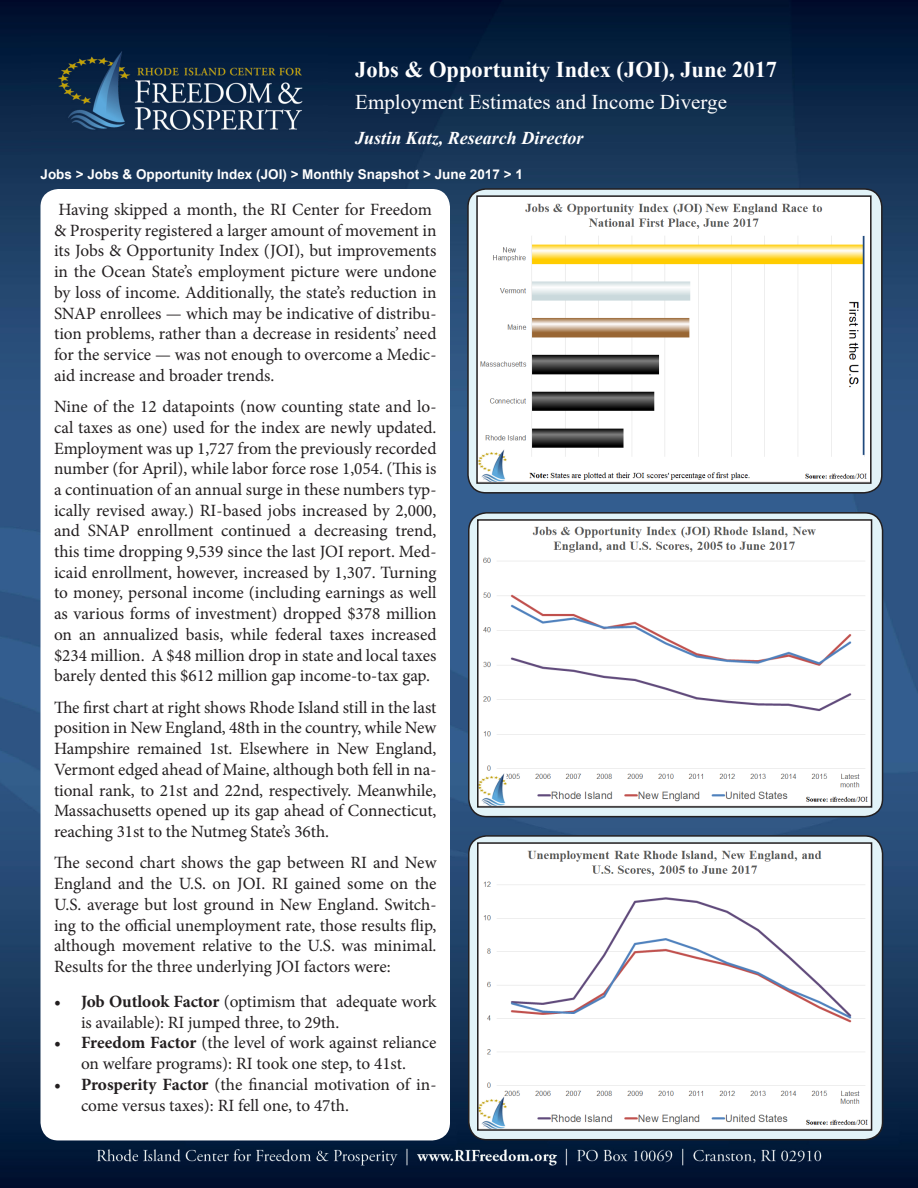
<style>
.page{position:relative;width:918px;height:1188px;background:#fff}
.page>*{position:absolute;margin:0;border:0;box-sizing:border-box;transform-origin:0 0}
.t1{font:700 22.5px "Times New Roman";color:#fff}
.t2{font:21px "Times New Roman";color:#fff}
.t3{font:italic 700 18px "Times New Roman";color:#fff}
.t4{font:17.25px/20.7px "Minion Pro";letter-spacing:-.005em;color:#231f20}
.t5{font:700 13.5px "Arial";color:#fff}
.s1{font-weight:700}
</style>
<div class="page">
<img style="left:0;top:0;width:918px;height:1086px">
<img style="left:0;top:1086px;width:918px;height:102px">
<div style="left:40px;top:189px;width:410px;height:951px;background:#fff;border-radius:18px"></div>
<div style="left:468px;top:189px;width:414px;height:304px;background:#e2f3f8;border-radius:18px"></div>
<div style="left:467px;top:188px;width:416px;height:306px;border:2px solid #231f20;border-radius:18px"></div>
<img style="left:479px;top:198px;width:390px;height:283px">
<div style="left:476px;top:195px;width:396px;height:289px;border:2px solid #231f20"></div>
<img style="left:32px;top:33px;width:295px;height:126px">
<div style="left:469px;top:513px;width:414px;height:304px;background:#e2f3f8;border-radius:18px"></div>
<div style="left:468px;top:512px;width:415px;height:305px;border:2px solid #231f20;border-radius:18px"></div>
<img style="left:480px;top:522px;width:389px;height:283px">
<div style="left:477px;top:519px;width:395px;height:289px;border:2px solid #231f20"></div>
<div style="left:469px;top:836px;width:414px;height:304px;background:#e2f3f8;border-radius:18px"></div>
<div style="left:468px;top:835px;width:415px;height:305px;border:2px solid #231f20;border-radius:18px"></div>
<img style="left:480px;top:845px;width:389px;height:283px">
<div style="left:477px;top:842px;width:395px;height:289px;border:2px solid #231f20"></div>
<p class="t1" style="left:355px;top:53px;width:423px">Jobs &amp; Opportunity Index (JOI), June 2017</p>
<p class="t2" style="left:355px;top:87px;width:373px">Employment Estimates and Income Diverge</p>
<p class="t3" style="left:355px;top:126px;width:230px">Justin Katz, Research Director</p>
<p class="t5" style="left:40px;top:165px;width:484px">Jobs &gt; Jobs &amp; Opportunity Index (JOI) &gt; Monthly Snapshot &gt; June 2017 &gt; 1</p>
<p class="t4" style="left:54px;top:199px;width:384px">Having skipped a month, the RI Center for Freedom &amp; Prosperity registered a larger amount of movement in its Jobs &amp; Opportunity Index (JOI), but improvements in the Ocean State’s employment picture were undone by loss of income. Additionally, the state’s reduction in SNAP enrollees — which may be indicative of distribu&shy;tion problems, rather than a decrease in residents’ need for the service — was not enough to overcome a Medic&shy;aid increase and broader trends.</p>
<p class="t4" style="left:54px;top:396px;width:384px;text-align:justify">Nine of the 12 datapoints (now counting state and lo&shy;cal taxes as one) used for the index are newly updated.<br>Employment was up 1,727 from the previously recorded number (for April), while labor force rose 1,054. (This is a continuation of an annual surge in these numbers typ&shy;ically revised away.) RI-based jobs increased by 2,000, and SNAP enrollment continued a decreasing trend, this time dropping 9,539 since the last JOI report. Med&shy;icaid enrollment, however, increased by 1,307. Turning to money, personal income (including earnings as well as various forms of investment) dropped $378 million on an annualized basis, while federal taxes increased $234 million. A $48 million drop in state and local taxes barely dented this $612 million gap income-to-tax gap.</p>
<p class="t4" style="left:54px;top:697px;width:384px;text-align:justify">The first chart at right shows Rhode Island still in the last position in New England, 48th in the country, while New Hampshire remained 1st. Elsewhere in New England, Vermont edged ahead of Maine, although both fell in na&shy;tional rank, to 21st and 22nd, respectively. Meanwhile, Massachusetts opened up its gap ahead of Connecticut, reaching 31st to the Nutmeg State’s 36th.</p>
<p class="t4" style="left:54px;top:853px;width:384px;text-align:justify">The second chart shows the gap between RI and New England and the U.S. on JOI. RI gained some on the U.S. average but lost ground in New England. Switch&shy;ing to the official unemployment rate, those results flip, although movement relative to the U.S. was minimal.<br>Results for the three underlying JOI factors were:</p>
<p class="t4" style="left:81px;top:991px;width:357px;text-indent:-27px"><span class="s1">• Job Outlook Factor</span> (optimism that adequate work is available): RI jumped three, to 29th.</p>
<p class="t4" style="left:54px;top:1033px;width:384px;text-align:center"><span class="s1">• Freedom Factor</span> (the level of work against reliance on welfare programs): RI took one step, to 41st.</p>
<p class="t4" style="left:81px;top:1074px;width:357px;text-indent:-27px"><span class="s1">• Prosperity Factor</span> (the financial motivation of in&shy;come versus taxes): RI fell one, to 47th.</p>
</div>
